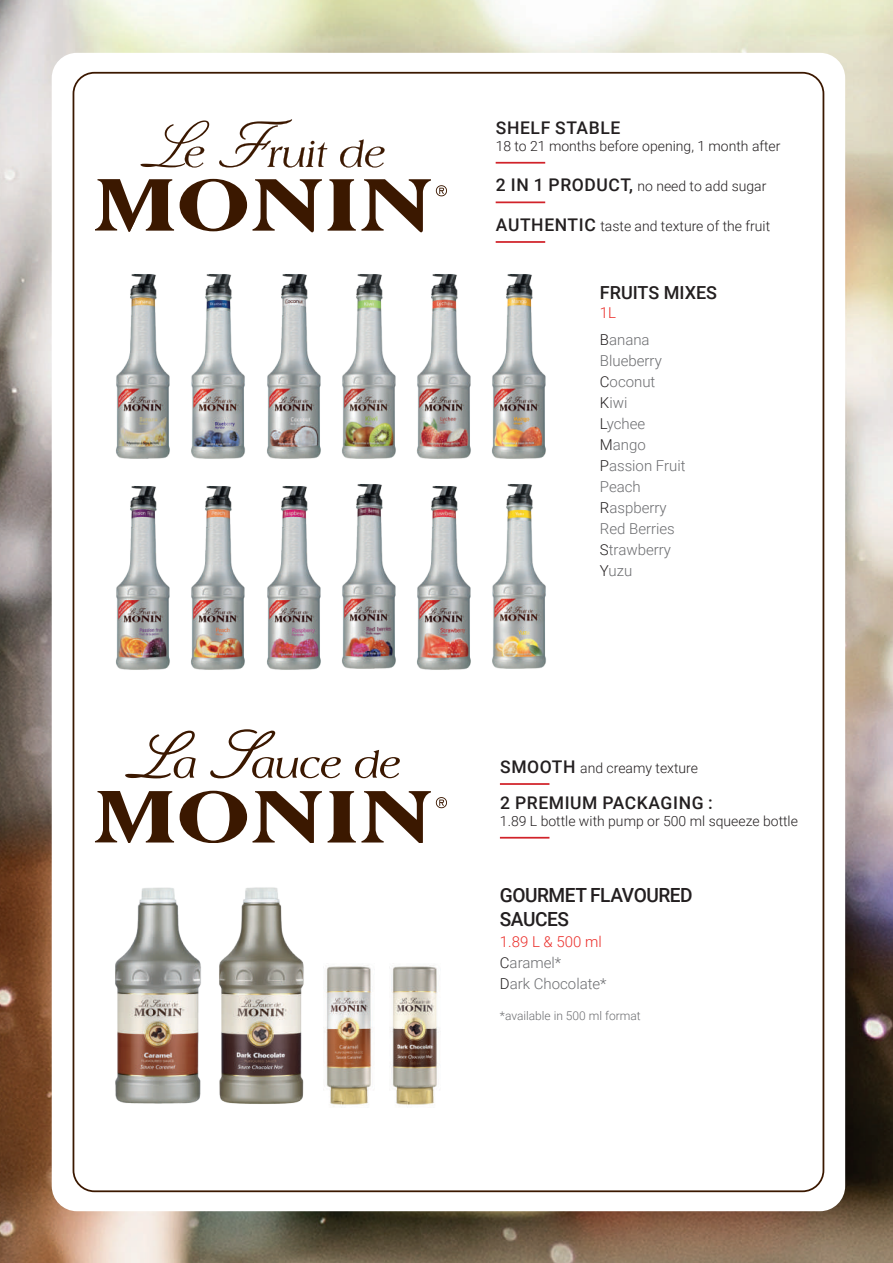
<style>
.page{position:relative;width:893px;height:1263px;background:#fff}
.page>*{position:absolute;margin:0;border:0;box-sizing:border-box;transform-origin:0 0}
.t1{font:500 19.5px/24px "Roboto";letter-spacing:-.025em;color:#231f20}
.t2{font:500 18px "Roboto";color:#231f20}
.t3{font:500 17.4px "Roboto";letter-spacing:.035em;color:#231f20}
.t4{font:300 15px/21px "Roboto";color:#6c6d70}
.t5{font:300 13.95px "Roboto";color:#231f20}
.t6{font:300 12px "Roboto";color:#6c6d70}
.s1{font-weight:500;font-size:17.4px}
.s2{color:#eb2e2a}
.s3{color:#231f20}
</style>
<div class="page">
<img style="left:0;top:0;width:893px;height:1263px">
<div style="left:52px;top:53px;width:793px;height:1158px;background:#fff;border-radius:25px"></div>
<img style="left:115px;top:887px;width:86px;height:217px">
<img style="left:219px;top:887px;width:85px;height:217px">
<img style="left:323px;top:965px;width:50px;height:142px">
<img style="left:390px;top:965px;width:47px;height:140px">
<img style="left:116px;top:274px;width:54px;height:185px">
<img style="left:267px;top:274px;width:54px;height:185px">
<img style="left:342px;top:274px;width:54px;height:185px">
<img style="left:416px;top:274px;width:55px;height:185px">
<img style="left:492px;top:274px;width:54px;height:185px">
<img style="left:191px;top:274px;width:54px;height:185px">
<img style="left:342px;top:484px;width:54px;height:185px">
<img style="left:417px;top:486px;width:54px;height:184px">
<img style="left:492px;top:484px;width:54px;height:185px">
<img style="left:267px;top:486px;width:54px;height:184px">
<img style="left:191px;top:486px;width:54px;height:184px">
<img style="left:116px;top:486px;width:54px;height:184px">
<hr style="left:495px;top:162px;width:50px;height:2px;background:#d1232a">
<hr style="left:495px;top:201px;width:50px;height:2px;background:#d1232a">
<hr style="left:495px;top:241px;width:50px;height:2px;background:#d1232a">
<hr style="left:500px;top:783px;width:49px;height:2px;background:#d1232a">
<hr style="left:500px;top:837px;width:49px;height:1px;background:#d1232a">
<svg style="left:95px;top:179px;width:79px;height:53px"></svg>
<svg style="left:180px;top:179px;width:267px;height:53px"></svg>
<svg style="left:140px;top:120px;width:69px;height:48px"></svg>
<svg style="left:219px;top:119px;width:108px;height:49px"></svg>
<svg style="left:340px;top:139px;width:44px;height:29px"></svg>
<svg style="left:180px;top:791px;width:267px;height:51px"></svg>
<svg style="left:95px;top:791px;width:79px;height:51px"></svg>
<svg style="left:125px;top:729px;width:275px;height:49px"></svg>
<p class="t3" style="left:496px;top:116px;width:126px">SHELF STABLE</p>
<p class="t5" style="left:495px;top:137px;width:286px">18 to 21 months before opening, 1 month after</p>
<p class="t5" style="left:496px;top:176px;width:272px"><span class="s1">2 IN 1 PRODUCT,</span> no need to add sugar</p>
<p class="t5" style="left:496px;top:216px;width:276px"><span class="s1">AUTHENTIC</span> taste and texture of the fruit</p>
<p class="t2" style="left:600px;top:279px;width:119px">FRUITS MIXES</p>
<p class="t4" style="left:600px;top:299px;width:51px;line-height:26.7px"><span class="s2">1L<br></span><span class="s3">B</span>anana</p>
<p class="t4" style="left:600px;top:349px;width:87px">Blueberry<br><span class="s3">C</span>oconut<br><span class="s3">K</span>iwi<br><span class="s3">L</span>ychee<br><span class="s3">M</span>ango<br><span class="s3">P</span>assion Fruit<br>Peach<br><span class="s3">R</span>aspberry<br>Red Berries<br><span class="s3">S</span>trawberry<br><span class="s3">Y</span>uzu</p>
<p class="t5" style="left:500px;top:758px;width:199px"><span class="s1">SMOOTH</span> and creamy texture</p>
<p class="t3" style="left:500px;top:790px;width:214px">2 PREMIUM PACKAGING :</p>
<p class="t5" style="left:500px;top:812px;width:299px">1.89 L bottle with pump or 500 ml squeeze bottle</p>
<h1 class="t1" style="left:500px;top:882px;width:194px">GOURMET FLAVOURED<br>SAUCES</h1>
<p class="t4" style="left:500px;top:931px;width:108px"><span class="s2">1.89 L &amp; 500 ml<br></span><span class="s3">C</span>aramel*<br><span class="s3">D</span>ark Chocolate*</p>
<p class="t6" style="left:500px;top:1007px;width:142px">*available in 500 ml format</p>
</div>
